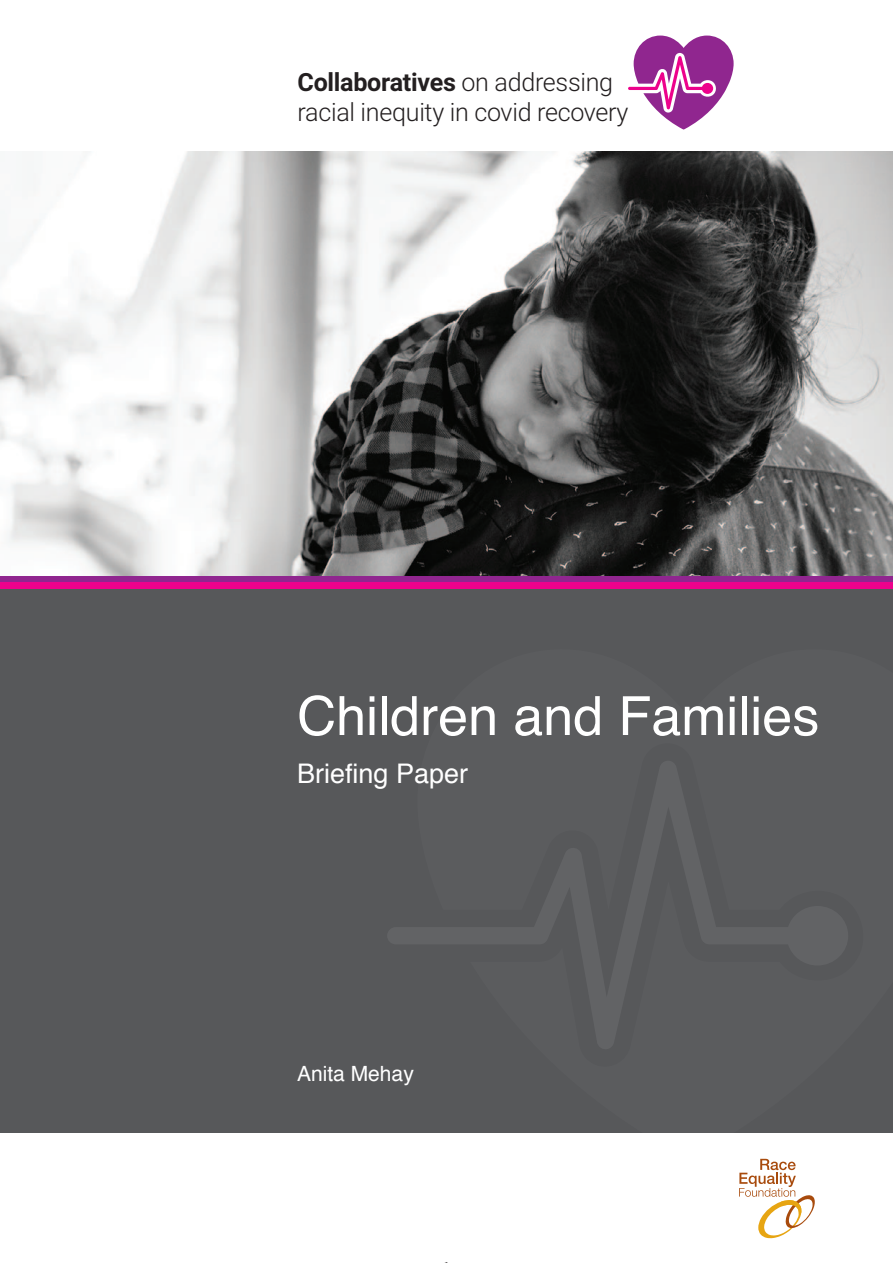
<style>
.page{position:relative;width:893px;height:1263px;background:#fff}
.page>*{position:absolute;margin:0;border:0;box-sizing:border-box;transform-origin:0 0}
.t1{font:54px "Helvetica";color:#fff}
.t2{font:27px "Helvetica";color:#fff}
.t3{font:300 25.2px/30.6px "Roboto";letter-spacing:-.015em;color:#231f20}
.t4{font:21px "Helvetica";color:#fff}
.s1{font-weight:700}
</style>
<div class="page">
<div style="left:0;top:575px;width:893px;height:558px;background:#57585a"></div>
<svg style="left:739px;top:1159px;width:76px;height:79px"></svg>
<div style="left:0;top:582px;width:893px;height:6px;background:#ed028c"></div>
<div style="left:0;top:576px;width:893px;height:6px;background:#90268f"></div>
<svg style="left:388px;top:761px;width:460px;height:288px"></svg>
<svg style="left:628px;top:36px;width:106px;height:94px"></svg>
<img style="left:0;top:152px;width:893px;height:423px">
<p class="t3" style="left:298px;top:69px;width:332px"><span class="s1">Collaboratives</span> on addressing racial inequity in covid recovery</p>
<p class="t1" style="left:297px;top:693px;width:524px">Children and Families</p>
<p class="t2" style="left:297px;top:762px;width:173px">Briefing Paper</p>
<p class="t4" style="left:297px;top:1065px;width:118px">Anita Mehay</p>
</div>
